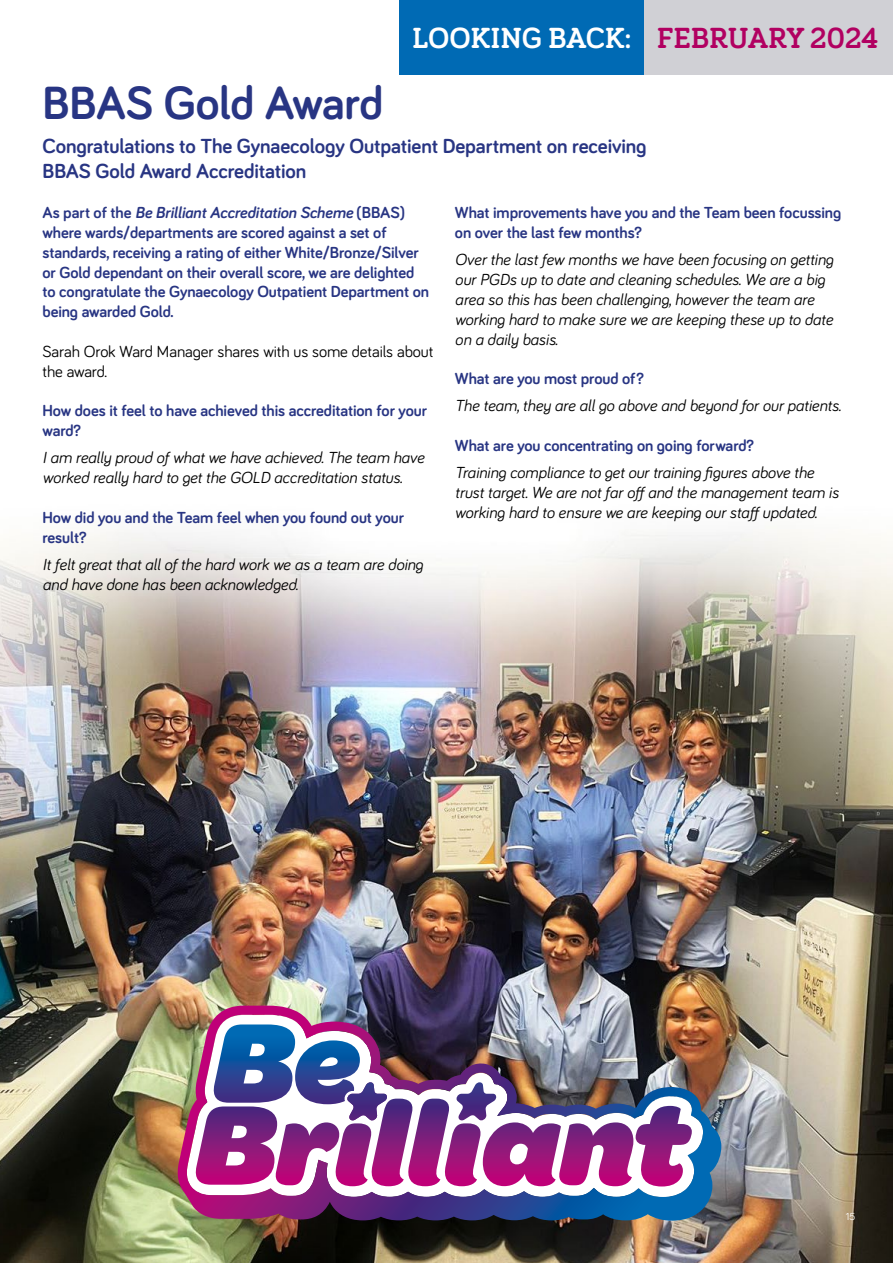
<style>
.page{position:relative;width:893px;height:1263px;background:#fff}
.page>*{position:absolute;margin:0;border:0;box-sizing:border-box;transform-origin:0 0}
.t1{font:700 48px "Bariol";letter-spacing:-.01em;color:#283583}
.t2{font:700 30px "Bariol Serif";color:#fff}
.t3{font:700 21px/25.2px "Bariol";letter-spacing:-.005em;color:#283583}
.t4{font:italic 16.5px/19.8px "Bariol";letter-spacing:-.005em;color:#000}
.t5{font:700 16.5px/19.8px "Bariol";letter-spacing:-.005em;color:#283583}
.t6{font:16.5px/19.8px "Bariol";letter-spacing:-.005em;color:#000}
.t7{font:10.5px "Bariol";color:#fff}
.s1{color:#b10061}
.s2{font-style:italic}
</style>
<div class="page">
<img style="left:0;top:530px;width:893px;height:733px">
<img style="left:176px;top:1006px;width:545px;height:215px">
<div style="left:400px;top:0;width:244px;height:74px;background:#006ab4"></div>
<div style="left:644px;top:0;width:249px;height:74px;background:#d0d0d5"></div>
<h2 class="t2" style="left:412px;top:17px;width:468px">LOOKING BACK: <span class="s1">FEBRUARY 2024</span></h2>
<h1 class="t1" style="left:43px;top:70px;width:342px">BBAS Gold Award</h1>
<p class="t3" style="left:43px;top:132px;width:606px">Congratulations to The Gynaecology Outpatient Department on receiving<br>BBAS Gold Award Accreditation</p>
<p class="t5" style="left:43px;top:202px;width:388px">As part of the <span class="s2">Be Brilliant Accreditation Scheme</span> (BBAS) where wards/departments are scored against a set of standards, receiving a rating of either White/Bronze/Silver or Gold dependant on their overall score, we are delighted to congratulate the Gynaecology Outpatient Department on being awarded Gold.</p>
<p class="t6" style="left:43px;top:341px;width:392px">Sarah Orok Ward Manager shares with us some details about the award.</p>
<p class="t5" style="left:43px;top:400px;width:386px">How does it feel to have achieved this accreditation for your ward?</p>
<p class="t4" style="left:43px;top:447px;width:383px">I am really proud of what we have achieved. The team have worked really hard to get the GOLD accreditation status.</p>
<p class="t5" style="left:43px;top:507px;width:363px">How did you and the Team feel when you found out your result?</p>
<p class="t4" style="left:43px;top:553px;width:382px">It felt great that all of the hard work we as a team are doing and have done has been acknowledged.</p>
<p class="t5" style="left:455px;top:202px;width:388px">What improvements have you and the Team been focussing on over the last few months?</p>
<p class="t4" style="left:455px;top:249px;width:380px">Over the last few months we have been focusing on getting our PGDs up to date and cleaning schedules. We are a big area so this has been challenging, however the team are working hard to make sure we are keeping these up to date on a daily basis.</p>
<p class="t5" style="left:455px;top:368px;width:190px">What are you most proud of?</p>
<p class="t4" style="left:455px;top:395px;width:388px">The team, they are all go above and beyond for our patients.</p>
<p class="t5" style="left:455px;top:435px;width:301px">What are you concentrating on going forward?</p>
<p class="t4" style="left:455px;top:462px;width:385px">Training compliance to get our training figures above the trust target. We are not far off and the management team is working hard to ensure we are keeping our staff updated.</p>
<p class="t7" style="left:846px;top:1210px;width:11px">15</p>
</div>
